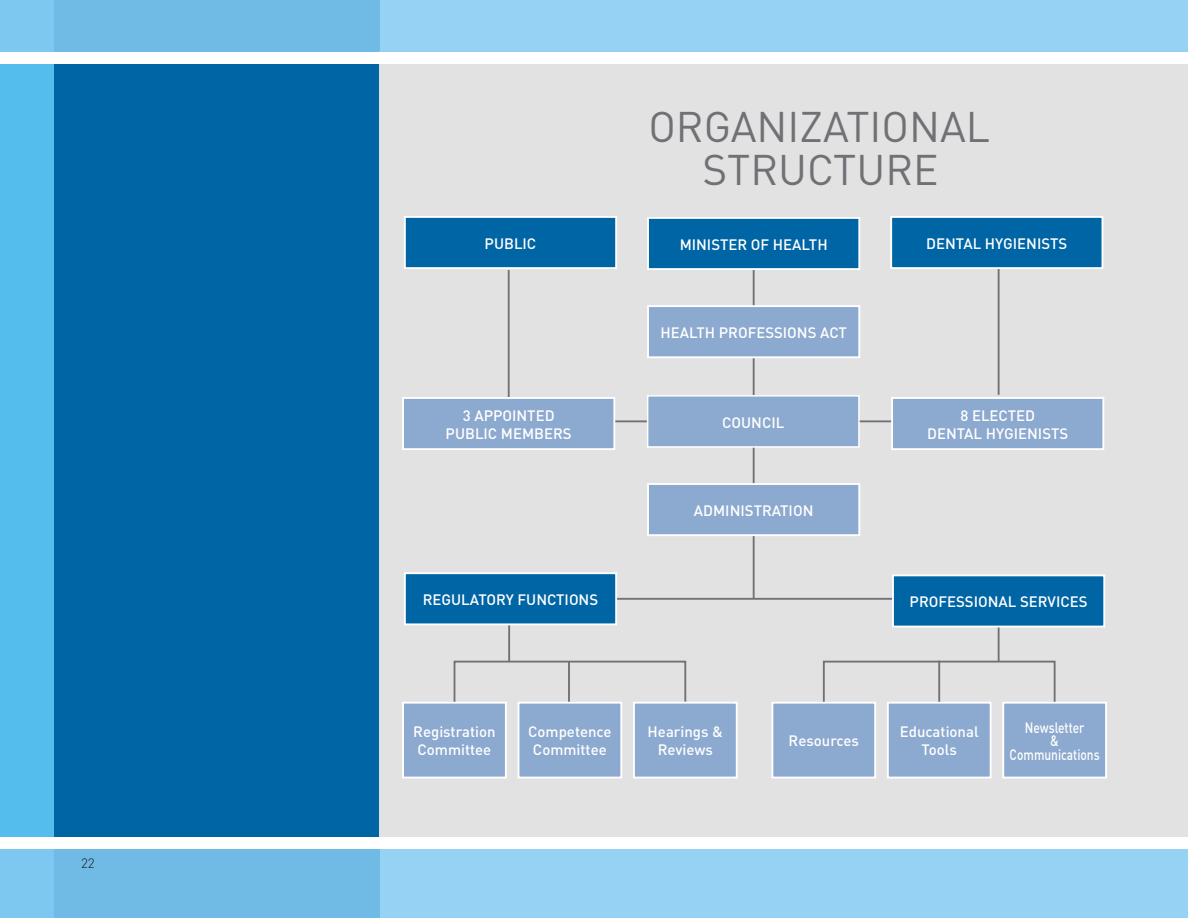
<style>
.page{position:relative;width:1188px;height:918px;background:#fff}
.page>*{position:absolute;margin:0;border:0;box-sizing:border-box;transform-origin:0 0}
.t1{font:42.3px/42.3px "DIN";color:#727074;text-align:center}
.t2{font:500 15px/18px "DIN";color:#fff;text-align:center}
.t3{font:500 15px/13.5px "DIN";color:#fff;text-align:center;scale:.8 1}
.t4{font:300 13.5px "DIN";color:#231916}
</style>
<div class="page">
<div style="left:0;top:0;width:379px;height:918px;background:#0065a4"></div>
<div style="left:379px;top:52px;width:809px;height:785px;background:#e2e2e3"></div>
<div style="left:0;top:0;width:54px;height:918px;background:#55bded"></div>
<svg style="left:0;top:0;width:1188px;height:52px;background:#8acbee"></svg>
<div style="left:0;top:52px;width:1188px;height:12px;background:#fff"></div>
<svg style="left:0;top:849px;width:1188px;height:69px;background:#8acbef"></svg>
<div style="left:0;top:837px;width:1188px;height:12px;background:#fff"></div>
<hr style="left:508px;top:270px;width:2px;height:127px;background:#727074">
<hr style="left:753px;top:267px;width:2px;height:332px;background:#727074">
<hr style="left:998px;top:267px;width:2px;height:128px;background:#727074">
<hr style="left:613px;top:598px;width:290px;height:2px;background:#727074">
<hr style="left:613px;top:420px;width:281px;height:2px;background:#727074">
<svg style="left:453px;top:660px;width:234px;height:46px"></svg>
<hr style="left:508px;top:621px;width:2px;height:41px;background:#727074">
<div style="left:823px;top:661px;width:233px;height:44px;border:2px solid #727074"></div>
<hr style="left:998px;top:621px;width:2px;height:41px;background:#727074">
<hr style="left:938px;top:661px;width:2px;height:43px;background:#727074">
<div style="left:405px;top:217px;width:211px;height:51px;background:#0065a4"></div>
<div style="left:404px;top:216px;width:213px;height:53px;border:2px solid #fff"></div>
<div style="left:648px;top:218px;width:211px;height:51px;background:#0065a4"></div>
<div style="left:647px;top:217px;width:213px;height:53px;border:2px solid #fff"></div>
<div style="left:891px;top:217px;width:211px;height:51px;background:#0065a4"></div>
<div style="left:890px;top:216px;width:213px;height:53px;border:2px solid #fff"></div>
<div style="left:648px;top:306px;width:211px;height:51px;background:#8ca9cf"></div>
<div style="left:647px;top:305px;width:213px;height:53px;border:2px solid #fff"></div>
<div style="left:648px;top:396px;width:211px;height:51px;background:#8ca9cf"></div>
<div style="left:647px;top:395px;width:213px;height:53px;border:2px solid #fff"></div>
<div style="left:648px;top:484px;width:211px;height:51px;background:#8ca9cf"></div>
<div style="left:647px;top:483px;width:213px;height:53px;border:2px solid #fff"></div>
<div style="left:403px;top:398px;width:211px;height:51px;background:#8ca9cf"></div>
<div style="left:402px;top:397px;width:213px;height:53px;border:2px solid #fff"></div>
<div style="left:892px;top:398px;width:211px;height:51px;background:#8ca9cf"></div>
<div style="left:891px;top:397px;width:213px;height:53px;border:2px solid #fff"></div>
<div style="left:405px;top:573px;width:211px;height:51px;background:#0065a4"></div>
<div style="left:404px;top:572px;width:213px;height:53px;border:2px solid #fff"></div>
<div style="left:893px;top:575px;width:211px;height:52px;background:#0065a4"></div>
<div style="left:892px;top:574px;width:213px;height:53px;border:2px solid #fff"></div>
<div style="left:403px;top:703px;width:103px;height:75px;background:#8ca9cf"></div>
<div style="left:402px;top:702px;width:105px;height:76px;border:2px solid #fff"></div>
<div style="left:634px;top:703px;width:103px;height:75px;background:#8ca9cf"></div>
<div style="left:633px;top:702px;width:105px;height:76px;border:2px solid #fff"></div>
<div style="left:772px;top:703px;width:103px;height:75px;background:#8ca9cf"></div>
<div style="left:771px;top:702px;width:105px;height:76px;border:2px solid #fff"></div>
<div style="left:888px;top:703px;width:103px;height:75px;background:#8ca9cf"></div>
<div style="left:887px;top:702px;width:105px;height:76px;border:2px solid #fff"></div>
<div style="left:1003px;top:703px;width:103px;height:75px;background:#8ca9cf"></div>
<div style="left:1002px;top:702px;width:105px;height:76px;border:2px solid #fff"></div>
<hr style="left:568px;top:662px;width:2px;height:43px;background:#727074">
<div style="left:519px;top:703px;width:102px;height:75px;background:#8ca9cf"></div>
<div style="left:518px;top:702px;width:104px;height:76px;border:2px solid #fff"></div>
<p class="t4" style="left:81px;top:855px;width:15px">22</p>
<h1 class="t1" style="left:648px;top:105px;width:343px">ORGANIZATIONAL<br>STRUCTURE</h1>
<p class="t2" style="left:485px;top:234px;width:53px">PUBLIC</p>
<p class="t2" style="left:680px;top:235px;width:149px">MINISTER OF HEALTH</p>
<p class="t2" style="left:926px;top:234px;width:143px">DENTAL HYGIENISTS</p>
<p class="t2" style="left:661px;top:323px;width:188px">HEALTH PROFESSIONS ACT</p>
<p class="t2" style="left:446px;top:406px;width:128px">3 APPOINTED<br>PUBLIC MEMBERS</p>
<p class="t2" style="left:927px;top:406px;width:143px">8 ELECTED<br>DENTAL HYGIENISTS</p>
<p class="t2" style="left:722px;top:413px;width:62px">COUNCIL</p>
<p class="t2" style="left:694px;top:501px;width:121px">ADMINISTRATION</p>
<p class="t2" style="left:423px;top:590px;width:29px">REGUL</p>
<p class="t2" style="left:470px;top:590px;width:130px">ATORY FU NCTIONS</p>
<p class="t2" style="left:910px;top:592px;width:180px">PROFESSIONAL SERVICES</p>
<p class="t2" style="left:413px;top:722px;width:84px;text-align:left">Registration<br>Committee</p>
<p class="t2" style="left:648px;top:722px;width:77px">Hearings &amp;<br>Reviews</p>
<p class="t2" style="left:789px;top:731px;width:72px">Resources</p>
<p class="t2" style="left:900px;top:722px;width:80px">Educational<br>Tools</p>
<p class="t3" style="left:1010px;top:720px;width:114px">Newsletter<br>&amp;<br>Communications</p>
<p class="t2" style="left:528px;top:722px;width:85px">Competence<br>Committee</p>
</div>
